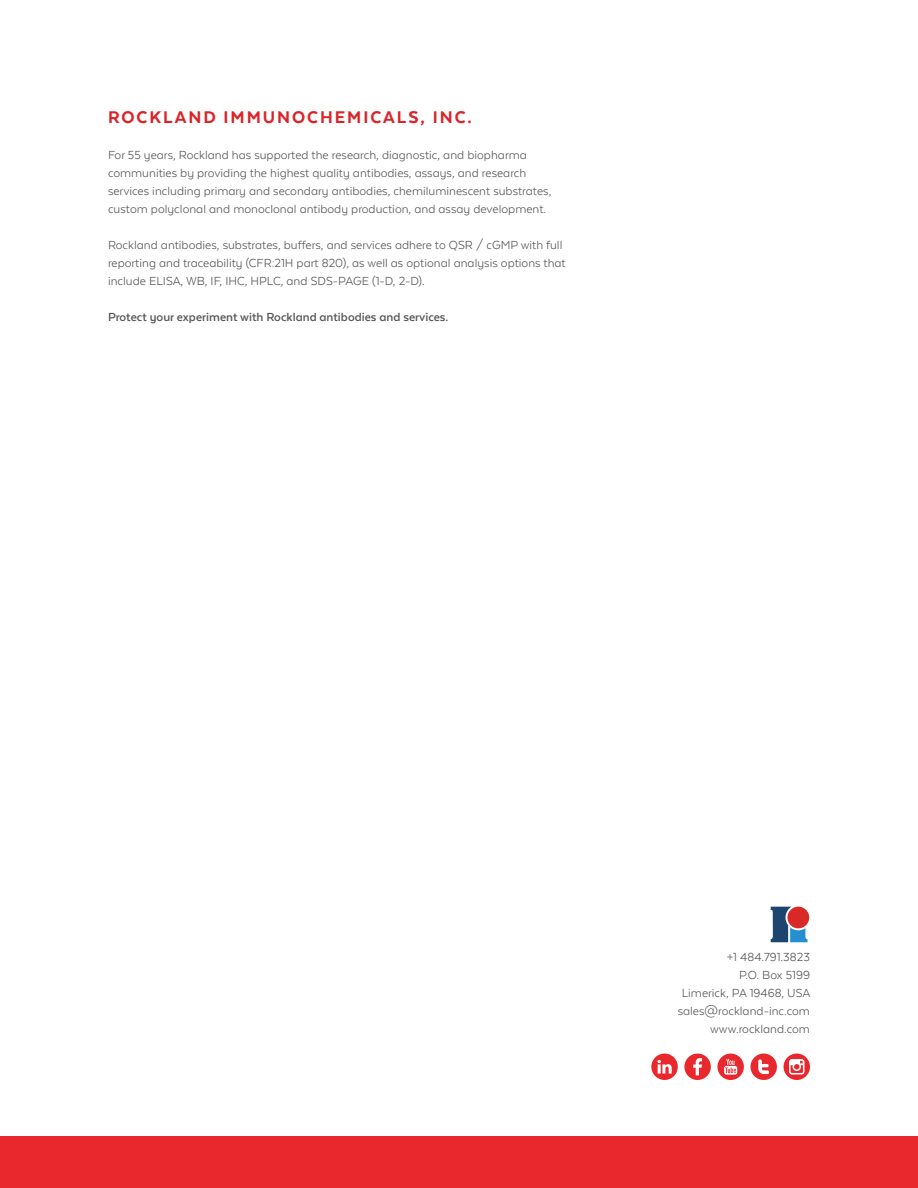
<style>
.page{position:relative;width:918px;height:1188px;background:#fff}
.page>*{position:absolute;margin:0;border:0;box-sizing:border-box;transform-origin:0 0}
.t1{font:800 19.5px "Texta Alt";letter-spacing:.1em;color:#dc2328}
.t2{font:13.5px/18px "Texta Alt";color:#57585a}
.t3{font:700 13.5px "Texta Alt";color:#57585a}
</style>
<div class="page">
<div style="left:0;top:1136px;width:918px;height:52px;background:#e9282d"></div>
<svg style="left:717px;top:1054px;width:27px;height:26px"></svg>
<svg style="left:784px;top:1054px;width:26px;height:26px"></svg>
<svg style="left:651px;top:1054px;width:27px;height:26px"></svg>
<svg style="left:684px;top:1054px;width:27px;height:26px"></svg>
<svg style="left:750px;top:1054px;width:27px;height:26px"></svg>
<svg style="left:771px;top:907px;width:37px;height:35px"></svg>
<p class="t1" style="left:108px;top:107px;width:365px">ROCKLAND IMMUNOCHEMICALS, INC.</p>
<p class="t2" style="left:108px;top:145px;width:445px">For 55 years, Rockland has supported the research, diagnostic, and biopharma communities by providing the highest quality antibodies, assays, and research services including primary and secondary antibodies, chemiluminescent substrates, custom polyclonal and monoclonal antibody production, and assay development.</p>
<p class="t2" style="left:108px;top:235px;width:459px">Rockland antibodies, substrates, buffers, and services adhere to QSR / cGMP with full reporting and traceability (CFR:21H part 820), as well as optional analysis options that include ELISA, WB, IF, IHC, HPLC, and SDS-PAGE (1-D, 2-D).</p>
<p class="t3" style="left:108px;top:310px;width:342px">Protect your experiment with Rockland antibodies and services.</p>
<p class="t2" style="left:727px;top:948px;width:85px">+1 484.791.3823</p>
<p class="t2" style="left:739px;top:966px;width:72px">P.O. Box 5199</p>
<p class="t2" style="left:682px;top:984px;width:130px">Limerick, PA 19468, USA</p>
<p class="t2" style="left:678px;top:1002px;width:134px">sales@rockland-inc.com</p>
<p class="t2" style="left:710px;top:1020px;width:101px">www.rockland.com</p>
</div>
